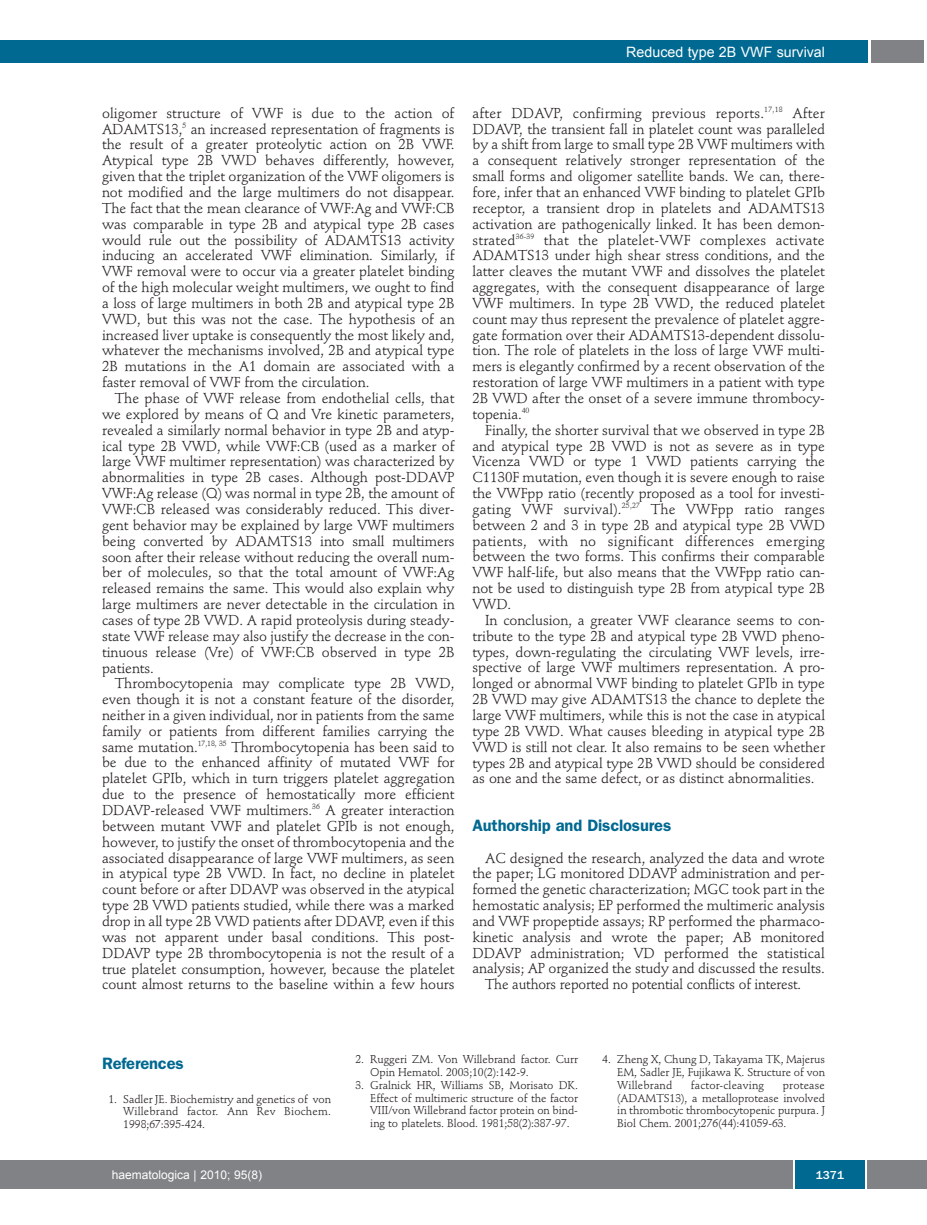
<style>
.page{position:relative;width:927px;height:1225px;background:#fff}
.page>*{position:absolute;margin:0;border:0;box-sizing:border-box;transform-origin:0 0}
.t1{font:600 16.5px "Franklin Gothic";letter-spacing:-.01em;color:#006991}
.t2{font:14.25px/15.9px "Stempel Schneidler";letter-spacing:-.005em;color:#231f20;text-align:justify}
.t3{font:14.25px "Arial";color:#fff}
.t4{font:12px "Arial";color:#fff}
.t5{font:500 12px "Franklin Gothic";color:#fff}
.t6{font:11.25px/12.8px "Stempel Schneidler";letter-spacing:-.005em;color:#231f20;text-align:justify}
.t7{font:11.25px "Stempel Schneidler";letter-spacing:.015em;color:#231f20}
</style>
<div class="page">
<div style="left:871px;top:40px;width:52px;height:22px;background:#808285"></div>
<div style="left:18px;top:40px;width:849px;height:22px;background:#006991"></div>
<div style="left:17px;top:1160px;width:910px;height:28px;background:#808285"></div>
<div style="left:795px;top:1160px;width:70px;height:28px;background:#006991"></div>
<hr style="left:793px;top:1160px;width:2px;height:28px;background:#fff">
<hr style="left:865px;top:1160px;width:2px;height:28px;background:#fff">
<div style="left:0;top:40px;width:19px;height:22px;background:#006991"></div>
<div style="left:0;top:1160px;width:18px;height:28px;background:#808285"></div>
<p class="t3" style="left:626px;top:44px;width:200px">Reduced type 2B VWF survival</p>
<p class="t2" style="left:102px;top:106px;width:354px">oligomer structure of VWF is due to the action of ADAMTS13,<sup>5</sup> an increased representation of fragments is the result of a greater proteolytic action on 2B VWF.<br>Atypical type 2B VWD behaves differently, however, given that the triplet organization of the VWF oligomers is not modified and the large multimers do not disappear.<br>The fact that the mean clearance of VWF:Ag and VWF:CB was comparable in type 2B and atypical type 2B cases would rule out the possibility of ADAMTS13 activity inducing an accelerated VWF elimination. Similarly, if VWF removal were to occur via a greater platelet binding of the high molecular weight multimers, we ought to find a loss of large multimers in both 2B and atypical type 2B VWD, but this was not the case. The hypothesis of an increased liver uptake is consequently the most likely and, whatever the mechanisms involved, 2B and atypical type 2B mutations in the A1 domain are associated with a faster removal of VWF from the circulation.</p>
<p class="t2" style="left:102px;top:391px;width:354px;text-indent:13px">The phase of VWF release from endothelial cells, that we explored by means of Q and Vre kinetic parameters, revealed a similarly normal behavior in type 2B and atyp&shy;ical type 2B VWD, while VWF:CB (used as a marker of large VWF multimer representation) was characterized by abnormalities in type 2B cases. Although post-DDAVP VWF:Ag release (Q) was normal in type 2B, the amount of VWF:CB released was considerably reduced. This diver&shy;gent behavior may be explained by large VWF multimers being converted by ADAMTS13 into small multimers soon after their release without reducing the overall num&shy;ber of molecules, so that the total amount of VWF:Ag released remains the same. This would also explain why large multimers are never detectable in the circulation in cases of type 2B VWD. A rapid proteolysis during steady&shy;state VWF release may also justify the decrease in the con&shy;tinuous release (Vre) of VWF:CB observed in type 2B patients.</p>
<p class="t2" style="left:102px;top:677px;width:354px;text-indent:13px">Thrombocytopenia may complicate type 2B VWD, even though it is not a constant feature of the disorder, neither in a given individual, nor in patients from the same family or patients from different families carrying the same mutation.<sup>17,18,</sup> <sup>35</sup> Thrombocytopenia has been said to be due to the enhanced affinity of mutated VWF for platelet GPIb, which in turn triggers platelet aggregation due to the presence of hemostatically more efficient DDAVP-released VWF multimers.<sup>36</sup> A greater interaction between mutant VWF and platelet GPIb is not enough, however, to justify the onset of thrombocytopenia and the associated disappearance of large VWF multimers, as seen in atypical type 2B VWD. In fact, no decline in platelet count before or after DDAVP was observed in the atypical type 2B VWD patients studied, while there was a marked drop in all type 2B VWD patients after DDAVP, even if this was not apparent under basal conditions. This post-DDAVP type 2B thrombocytopenia is not the result of a true platelet consumption, however, because the platelet count almost returns to the baseline within a few hours</p>
<p class="t2" style="left:472px;top:106px;width:354px">after DDAVP, confirming previous reports.<sup>17,18</sup> After DDAVP, the transient fall in platelet count was paralleled by a shift from large to small type 2B VWF multimers with a consequent relatively stronger representation of the small forms and oligomer satellite bands. We can, there&shy;fore, infer that an enhanced VWF binding to platelet GPIb receptor, a transient drop in platelets and ADAMTS13 activation are pathogenically linked. It has been demon&shy;strated<sup>36-39</sup> that the platelet-VWF complexes activate ADAMTS13 under high shear stress conditions, and the latter cleaves the mutant VWF and dissolves the platelet aggregates, with the consequent disappearance of large VWF multimers. In type 2B VWD, the reduced platelet count may thus represent the prevalence of platelet aggre&shy;gate formation over their ADAMTS13-dependent dissolu&shy;tion. The role of platelets in the loss of large VWF multi&shy;mers is elegantly confirmed by a recent observation of the restoration of large VWF multimers in a patient with type 2B VWD after the onset of a severe immune thrombocy&shy;topenia.<sup>40</sup></p>
<p class="t2" style="left:472px;top:423px;width:354px;text-indent:13px">Finally, the shorter survival that we observed in type 2B and atypical type 2B VWD is not as severe as in type Vicenza VWD or type 1 VWD patients carrying the C1130F mutation, even though it is severe enough to raise the VWFpp ratio (recently proposed as a tool for investi&shy;gating VWF survival).<sup>25,27</sup> The VWFpp ratio ranges between 2 and 3 in type 2B and atypical type 2B VWD patients, with no significant differences emerging between the two forms. This confirms their comparable VWF half-life, but also means that the VWFpp ratio can&shy;not be used to distinguish type 2B from atypical type 2B VWD.</p>
<p class="t2" style="left:472px;top:613px;width:354px;text-indent:13px">In conclusion, a greater VWF clearance seems to con&shy;tribute to the type 2B and atypical type 2B VWD pheno&shy;types, down-regulating the circulating VWF levels, irre&shy;spective of large VWF multimers representation. A pro&shy;longed or abnormal VWF binding to platelet GPIb in type 2B VWD may give ADAMTS13 the chance to deplete the large VWF multimers, while this is not the case in atypical type 2B VWD. What causes bleeding in atypical type 2B VWD is still not clear. It also remains to be seen whether types 2B and atypical type 2B VWD should be considered as one and the same defect, or as distinct abnormalities.</p>
<p class="t1" style="left:472px;top:819px;width:200px">Authorship and Disclosures</p>
<p class="t2" style="left:485px;top:851px;width:341px">AC designed the research, analyzed the data and wrote</p>
<p class="t2" style="left:472px;top:867px;width:354px">the paper; LG monitored DDAVP administration and per-</p>
<p class="t2" style="left:472px;top:882px;width:354px">formed the genetic characterization; MGC took part in the</p>
<p class="t2" style="left:472px;top:898px;width:354px">hemostatic analysis; EP performed the multimeric analysis</p>
<p class="t2" style="left:472px;top:914px;width:354px">and VWF propeptide assays; RP performed the pharmaco-</p>
<p class="t2" style="left:472px;top:930px;width:354px">kinetic analysis and wrote the paper; AB monitored</p>
<p class="t2" style="left:472px;top:946px;width:354px">DDAVP administration; VD performed the statistical</p>
<p class="t2" style="left:472px;top:962px;width:354px">analysis; AP organized the study and discussed the results.</p>
<p class="t2" style="left:485px;top:978px;width:317px">The authors reported no potential conflicts of interest.</p>
<p class="t1" style="left:102px;top:1057px;width:83px">References</p>
<p class="t6" style="left:123px;top:1093px;width:209px;text-indent:-15px">1. Sadler JE. Biochemistry and genetics of von Willebrand factor. Ann Rev Biochem.<br>1998;67:395-424.</p>
<p class="t6" style="left:370px;top:1054px;width:209px;text-indent:-15px">2. Ruggeri ZM. Von Willebrand factor. Curr<br>Opin Hematol. 2003;10(2):142-9.</p>
<p class="t6" style="left:370px;top:1079px;width:209px;text-indent:-15px">3. Gralnick HR, Williams SB, Morisato DK.<br>Effect of multimeric structure of the factor VIII/von Willebrand factor protein on bind&shy;ing to platelets. Blood. 1981;58(2):387-97.</p>
<p class="t6" style="left:617px;top:1054px;width:209px;text-indent:-15px">4. Zheng X, Chung D, Takayama TK, Majerus EM, Sadler JE, Fujikawa K. Structure of von Willebrand</p>
<p class="t7" style="left:691px;top:1080px;width:75px">factor-cleaving</p>
<p class="t6" style="left:617px;top:1079px;width:209px;text-indent:166px">protease (ADAMTS13), a metalloprotease involved in thrombotic thrombocytopenic purpura. J Biol Chem. 2001;276(44):41059-63.</p>
<p class="t4" style="left:112px;top:1168px;width:152px">haematologica | 2010; 95(8)</p>
<p class="t5" style="left:816px;top:1171px;width:30px">1371</p>
</div>
